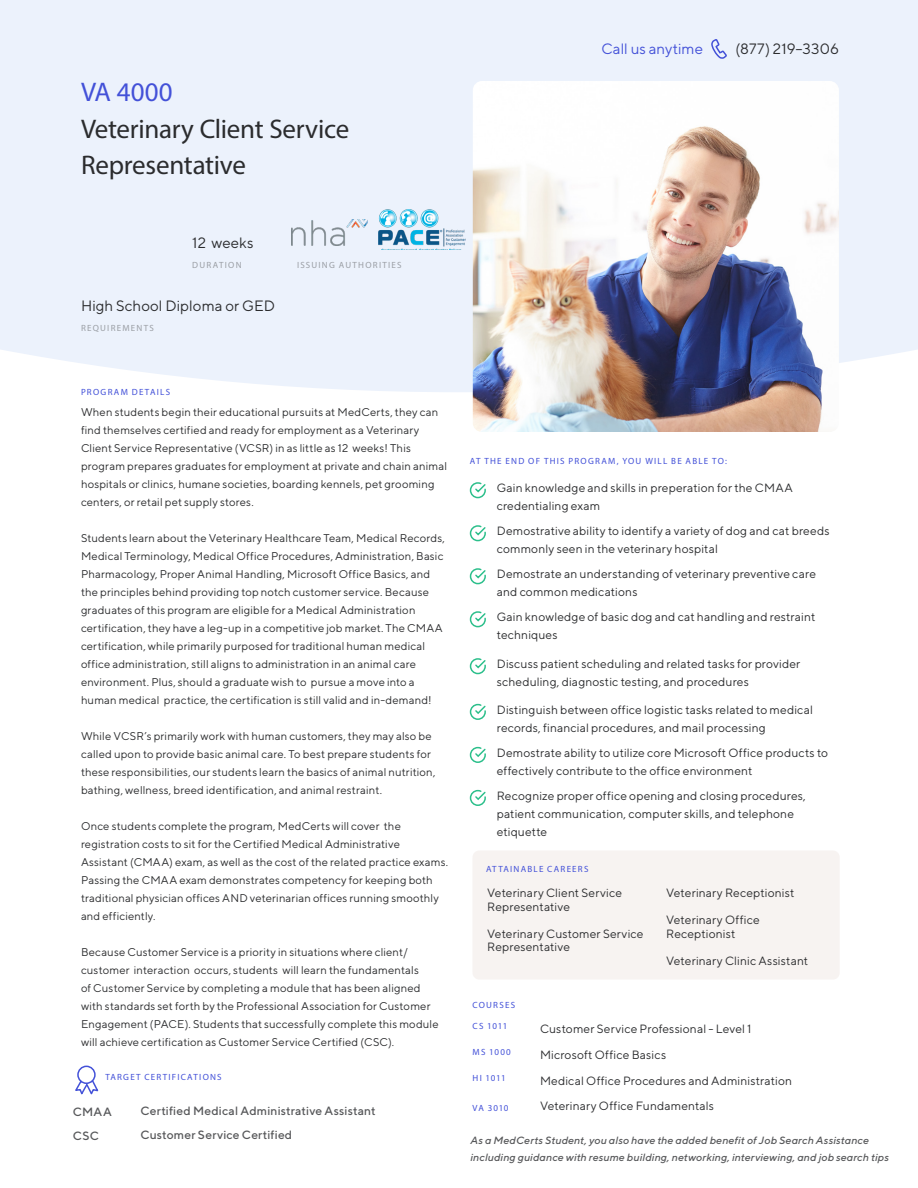
<style>
.page{position:relative;width:918px;height:1188px;background:#fff}
.page>*{position:absolute;margin:0;border:0;box-sizing:border-box;transform-origin:0 0}
.Title_Small_Carbon{font:27px/36px "Myriad Pro";letter-spacing:-.01em;color:#2b2c2e}
.Title_Small_Carbon-2{font:27px "Myriad Pro";letter-spacing:.005em;color:#4351d8}
.Running_Text_Small{font:15px "TT Norms";letter-spacing:.005em;color:#2b2c2e}
.Running_Text_Small-2{font:15px "TT Norms";color:#4351d8}
.Running_Text_Extra_S{font:12px/18px "TT Norms";letter-spacing:.01em;color:#2b2c2e}
.Running_Text_Extra_S-2{font:500 12px "TT Norms";letter-spacing:.015em;color:#57585a}
.Running_Text_Extra_S-3{font:11.25px/18px "TT Norms";letter-spacing:.015em;color:#2b2c2e}
.Running_Text_Extra_S-4{font:italic 500 10.5px/16.5px "TT Norms";letter-spacing:.015em;color:#57585a}
.Running_Text_Medium{font:9px "Myriad Pro";letter-spacing:.135em;color:#4351d8}
.Running_Text_Medium-2{font:9px "Myriad Pro";letter-spacing:.14em;color:#9b9fa5}
</style>
<div class="page">
<div style="left:0;top:0;width:918px;height:392px;background:#ecf2fc"></div>
<svg style="left:469px;top:482px;width:17px;height:17px"></svg>
<svg style="left:469px;top:525px;width:17px;height:17px"></svg>
<svg style="left:469px;top:568px;width:17px;height:17px"></svg>
<svg style="left:469px;top:611px;width:17px;height:17px"></svg>
<svg style="left:469px;top:658px;width:17px;height:17px"></svg>
<svg style="left:710px;top:38px;width:17px;height:22px"></svg>
<svg style="left:75px;top:1065px;width:24px;height:30px"></svg>
<div style="left:472px;top:850px;width:368px;height:130px;background:#f7f3f1;border-radius:7px"></div>
<img style="left:473px;top:81px;width:366px;height:351px">
<img style="left:292px;top:219px;width:75px;height:27px">
<svg style="left:469px;top:703px;width:17px;height:17px"></svg>
<svg style="left:469px;top:746px;width:17px;height:17px"></svg>
<svg style="left:469px;top:789px;width:17px;height:17px"></svg>
<img style="left:378px;top:210px;width:87px;height:39px">
<p class="Title_Small_Carbon-2" style="left:81px;top:76px;width:93px">VA 4000</p>
<p class="Title_Small_Carbon" style="left:81px;top:111px;width:270px">Veterinary Client Service<br>Representative</p>
<p class="Running_Text_Small-2" style="left:601px;top:40px;width:103px">Call us anytime</p>
<p class="Running_Text_Small" style="left:735px;top:40px;width:105px">(877) 219–3306</p>
<p class="Running_Text_Small" style="left:192px;top:234px;width:63px">12 weeks</p>
<p class="Running_Text_Medium-2" style="left:192px;top:260px;width:51px">DURATION</p>
<p class="Running_Text_Medium-2" style="left:297px;top:260px;width:106px">ISSUING AUTHORITIES</p>
<p class="Running_Text_Small" style="left:81px;top:296px;width:195px">High School Diploma or GED</p>
<p class="Running_Text_Medium-2" style="left:81px;top:322px;width:74px">REQUIREMENTS</p>
<p class="Running_Text_Medium" style="left:81px;top:387px;width:91px">PROGRAM DETAILS</p>
<p class="Running_Text_Extra_S-3" style="left:81px;top:403px;width:368px">When students begin their educational pursuits at MedCerts, they can find themselves certified and ready for employment as a Veterinary Client Service Representative (VCSR) in as little as 12 weeks! This program prepares graduates for employment at private and chain animal hospitals or clinics, humane societies, boarding kennels, pet grooming centers, or retail pet supply stores.</p>
<p class="Running_Text_Extra_S-3" style="left:81px;top:529px;width:365px">Students learn about the Veterinary Healthcare Team, Medical Records, Medical Terminology, Medical Office Procedures, Administration, Basic Pharmacology, Proper Animal Handling, Microsoft Office Basics, and the principles behind providing top notch customer service. Because graduates of this program are eligible for a Medical Administration certification, they have a leg-up in a competitive job market. The CMAA certification, while primarily purposed for traditional human medical office administration, still aligns to administration in an animal care environment. Plus, should a graduate wish to pursue a move into a human medical practice, the certification is still valid and in-demand!</p>
<p class="Running_Text_Extra_S-3" style="left:81px;top:727px;width:356px">While VCSR’s primarily work with human customers, they may also be called upon to provide basic animal care. To best prepare students for these responsibilities, our students learn the basics of animal nutrition, bathing, wellness, breed identification, and animal restraint.</p>
<p class="Running_Text_Extra_S-3" style="left:81px;top:817px;width:369px">Once students complete the program, MedCerts will cover the registration costs to sit for the Certified Medical Administrative Assistant (CMAA) exam, as well as the cost of the related practice exams.<br>Passing the CMAA exam demonstrates competency for keeping both traditional physician offices AND veterinarian offices running smoothly and efficiently.</p>
<p class="Running_Text_Extra_S-3" style="left:81px;top:943px;width:359px">Because Customer Service is a priority in situations where client/ customer interaction occurs, students will learn the fundamentals<br>of Customer Service by completing a module that has been aligned with standards set forth by the Professional Association for Customer Engagement (PACE). Students that successfully complete this module will achieve certification as Customer Service Certified (CSC).</p>
<p class="Running_Text_Medium" style="left:105px;top:1072px;width:118px">TARGET CERTIFICATIONS</p>
<p class="Running_Text_Extra_S-2" style="left:73px;top:1104px;width:40px">CMAA</p>
<p class="Running_Text_Extra_S-2" style="left:73px;top:1128px;width:27px">CSC</p>
<p class="Running_Text_Extra_S-2" style="left:140px;top:1104px;width:237px">Certified Medical Administrative Assistant</p>
<p class="Running_Text_Extra_S-2" style="left:140px;top:1128px;width:153px">Customer Service Certified</p>
<p class="Running_Text_Medium" style="left:470px;top:456px;width:259px">AT THE END OF THIS PROGRAM, YOU WILL BE ABLE TO:</p>
<p class="Running_Text_Extra_S" style="left:497px;top:478px;width:297px">Gain knowledge and skills in preperation for the CMAA credentialing exam</p>
<p class="Running_Text_Extra_S" style="left:497px;top:521px;width:334px">Demostrative ability to identify a variety of dog and cat breeds commonly seen in the veterinary hospital</p>
<p class="Running_Text_Extra_S" style="left:497px;top:564px;width:321px">Demostrate an understanding of veterinary preventive care and common medications</p>
<p class="Running_Text_Extra_S" style="left:497px;top:607px;width:320px">Gain knowledge of basic dog and cat handling and restraint techniques</p>
<p class="Running_Text_Extra_S" style="left:497px;top:654px;width:305px">Discuss patient scheduling and related tasks for provider scheduling, diagnostic testing, and procedures</p>
<p class="Running_Text_Extra_S" style="left:497px;top:700px;width:318px">Distinguish between office logistic tasks related to medical records, financial procedures, and mail processing</p>
<p class="Running_Text_Extra_S" style="left:497px;top:743px;width:333px">Demostrate ability to utilize core Microsoft Office products to effectively contribute to the office environment</p>
<p class="Running_Text_Extra_S" style="left:497px;top:786px;width:311px">Recognize proper office opening and closing procedures, patient communication, computer skills, and telephone etiquette</p>
<p class="Running_Text_Medium" style="left:486px;top:864px;width:104px">ATTAINABLE CAREERS</p>
<p class="Running_Text_Extra_S" style="left:487px;top:886px;width:136px;line-height:13.5px">Veterinary Client Service<br>Representative</p>
<p class="Running_Text_Extra_S" style="left:487px;top:926px;width:158px;line-height:13.5px">Veterinary Customer Service<br>Representative</p>
<p class="Running_Text_Extra_S" style="left:666px;top:884px;width:130px">Veterinary Receptionist</p>
<p class="Running_Text_Extra_S" style="left:666px;top:913px;width:95px;line-height:13.5px">Veterinary Office<br>Receptionist</p>
<p class="Running_Text_Extra_S" style="left:666px;top:951px;width:144px">Veterinary Clinic Assistant</p>
<p class="Running_Text_Medium" style="left:473px;top:999px;width:44px">COURSES</p>
<p class="Running_Text_Medium" style="left:473px;top:1021px;width:36px">CS 1011</p>
<p class="Running_Text_Extra_S" style="left:540px;top:1020px;width:213px">Customer Service Professional - Level 1</p>
<p class="Running_Text_Medium" style="left:473px;top:1046px;width:40px">MS 1000</p>
<p class="Running_Text_Extra_S" style="left:540px;top:1046px;width:128px">Microsoft Office Basics</p>
<p class="Running_Text_Medium" style="left:473px;top:1072px;width:35px">HI 1011</p>
<p class="Running_Text_Medium" style="left:473px;top:1102px;width:38px">VA 3010</p>
<p class="Running_Text_Extra_S" style="left:540px;top:1071px;width:254px">Medical Office Procedures and Administration</p>
<p class="Running_Text_Extra_S" style="left:540px;top:1097px;width:176px">Veterinary Office Fundamentals</p>
<p class="Running_Text_Extra_S-4" style="left:470px;top:1132px;width:420px">As a MedCerts Student, you also have the added benefit of Job Search Assistance including guidance with resume building, networking, interviewing, and job search tips</p>
</div>
